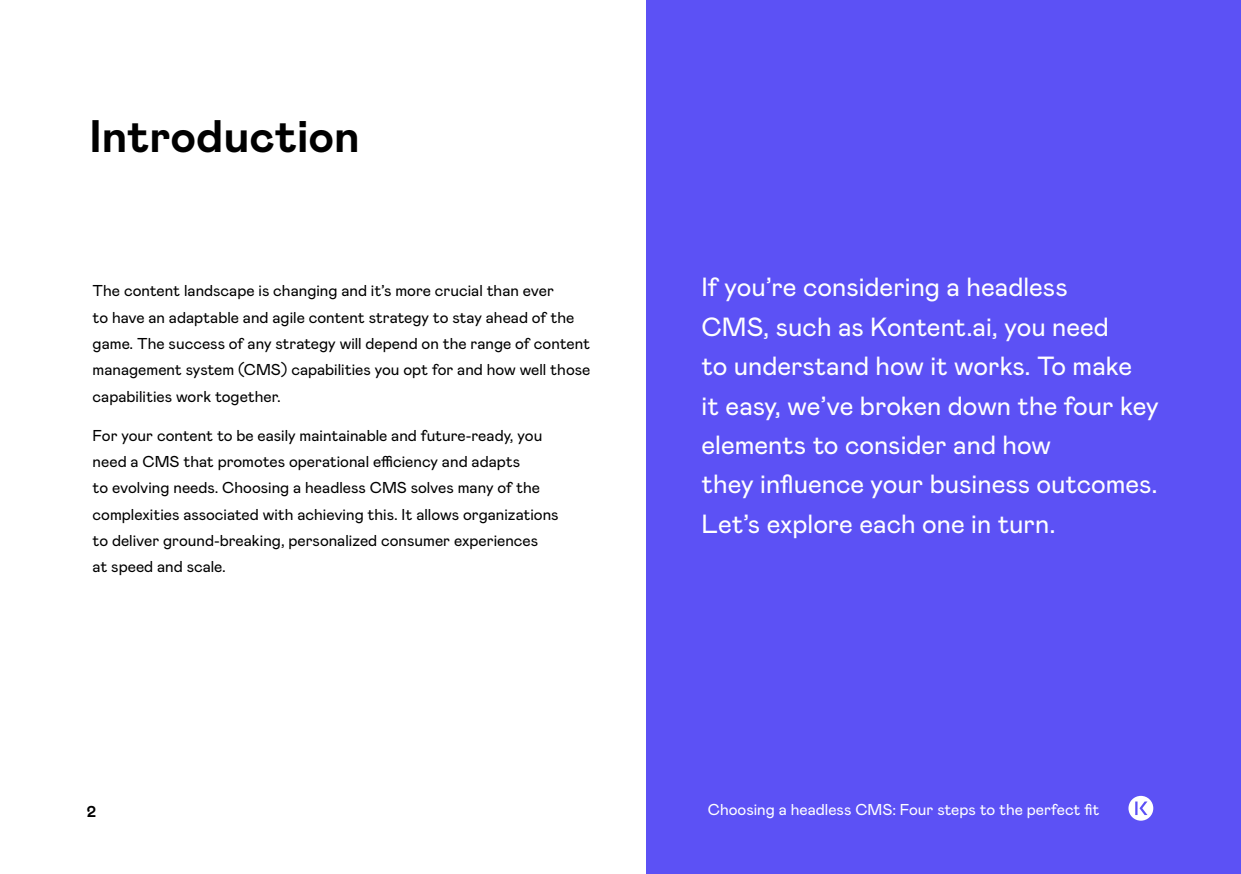
<style>
.page{position:relative;width:1241px;height:874px;background:#fff}
.page>*{position:absolute;margin:0;border:0;box-sizing:border-box;transform-origin:0 0}
.t1{font:700 45.5px "Mabry Pro";color:#000}
.t2{font:26.25px/39.4px "Mabry Pro";color:#fff}
.t3{font:15.75px/26.2px "Mabry Pro";color:#000}
.t4{font:15.75px "Mabry Pro";color:#fff}
.t5{font:700 15.75px "Mabry Pro";color:#000}
</style>
<div class="page">
<div style="left:646px;top:0;width:594px;height:873px;background:#5c51f5"></div>
<svg style="left:1128px;top:795px;width:25px;height:25px"></svg>
<h2 class="t1" style="left:89px;top:108px;width:272px">Introduction</h2>
<p class="t3" style="left:93px;top:278px;width:499px">The content landscape is changing and it’s more crucial than ever<br>to have an adaptable and agile content strategy to stay ahead of the game. The success of any strategy will depend on the range of content management system (CMS) capabilities you opt for and how well those capabilities work together.</p>
<p class="t3" style="left:93px;top:422px;width:467px">For your content to be easily maintainable and future-ready, you need a CMS that promotes operational efficiency and adapts<br>to evolving needs. Choosing a headless CMS solves many of the complexities associated with achieving this. It allows organizations to deliver ground-breaking, personalized consumer experiences<br>at speed and scale.</p>
<p class="t2" style="left:701px;top:268px;width:458px">If you’re considering a headless<br>CMS, such as Kontent.ai, you need<br>to understand how it works. To make<br>it easy, we’ve broken down the four key elements to consider and how<br>they influence your business outcomes.<br>Let’s explore each one in turn.</p>
<p class="t5" style="left:87px;top:801px;width:11px">2</p>
<p class="t4" style="left:707px;top:799px;width:393px">Choosing a headless CMS: Four steps to the perfect fit</p>
</div>
